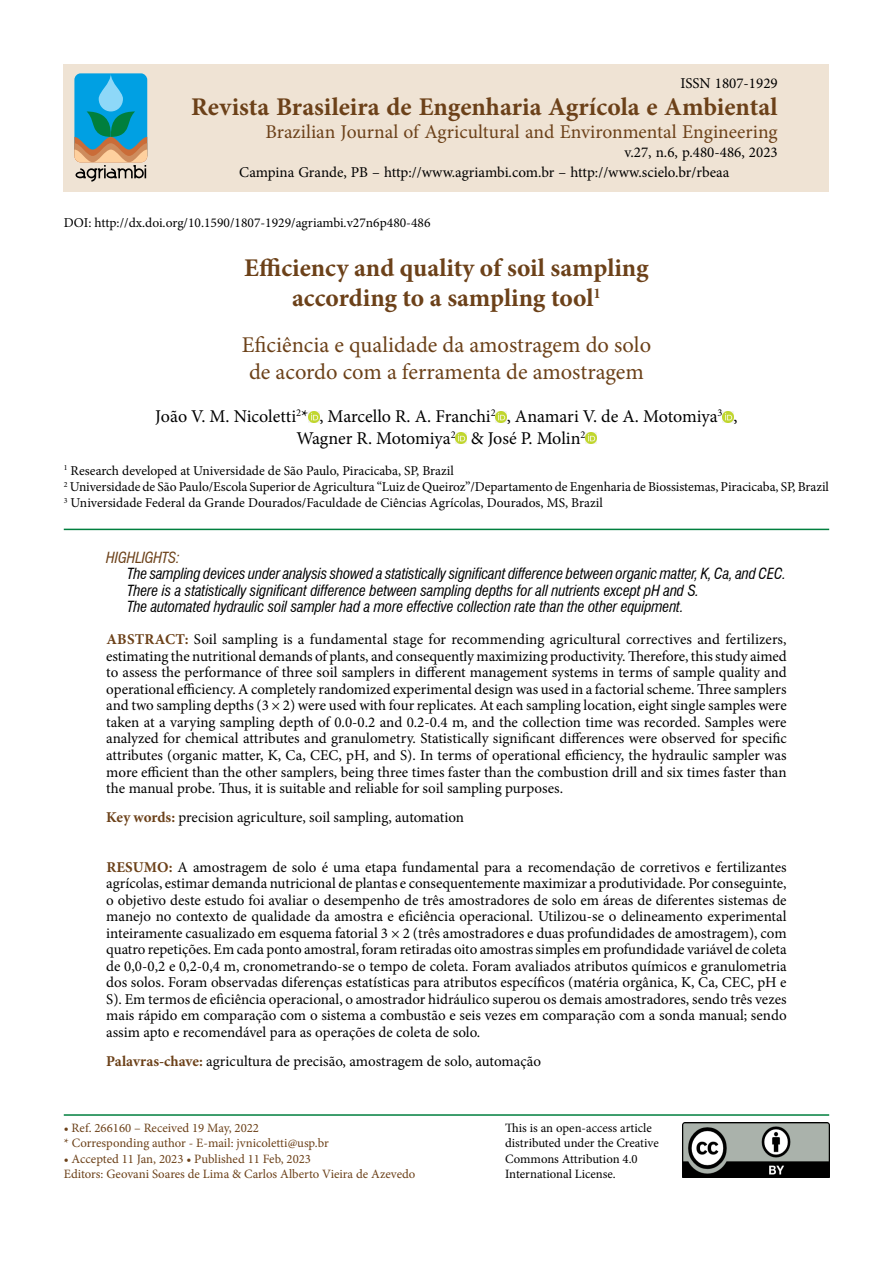
<style>
.page{position:relative;width:893px;height:1263px;background:#fff}
.page>*{position:absolute;margin:0;border:0;box-sizing:border-box;transform-origin:0 0}
.t1{font:700 25.5px/30.6px "Minion Pro";letter-spacing:-.005em;color:#6c4119;text-align:center}
.t2{font:22.5px/27px "Minion Pro";color:#6c4119;text-align:center}
.t3{font:19.5px "Minion Pro";color:#6c4119}
.t4{font:18px/21.6px "Minion Pro";letter-spacing:-.005em;color:#000}
.t5{font:15px/16.5px "Minion Pro";color:#000;text-align:justify}
.t6{font:italic condensed 15px/16.5px "Swiss 721 BT";letter-spacing:-.01em;color:#000}
.t7{font:italic condensed 15px "Swiss 721 BT";letter-spacing:-.01em;color:#6c4119}
.t8{font:13.5px/16.2px "Minion Pro";color:#000}
.t9{font:12.75px/15.3px "Minion Pro";color:#6c4119}
.t10{font:12.75px/15.3px "Minion Pro";color:#000}
.s1{font-weight:700;color:#6c4119}
</style>
<div class="page">
<div style="left:64px;top:64px;width:765px;height:127px;background:#efe3d4"></div>
<img style="left:682px;top:1123px;width:147px;height:55px">
<svg style="left:74px;top:73px;width:73px;height:109px;background:#53a2b4"></svg>
<hr style="left:64px;top:1114px;width:765px;height:2px;background:#007f3e">
<svg style="left:308px;top:411px;width:11px;height:11px"></svg>
<svg style="left:496px;top:411px;width:11px;height:11px"></svg>
<svg style="left:723px;top:411px;width:11px;height:11px"></svg>
<svg style="left:456px;top:433px;width:11px;height:11px"></svg>
<svg style="left:586px;top:433px;width:11px;height:11px"></svg>
<hr style="left:64px;top:529px;width:765px;height:1px;background:#007f3e">
<p class="t5" style="left:680px;top:75px;width:99px">ISSN 1807-1929</p>
<h1 class="t1" style="left:191px;top:91px;width:588px">Revista Brasileira de Engenharia Agrícola e Ambiental</h1>
<h3 class="t3" style="left:265px;top:119px;width:514px">Brazilian Journal of Agricultural and Environmental Engineering</h3>
<p class="t5" style="left:624px;top:144px;width:155px">v.27, n.6, p.480-486, 2023</p>
<p class="t5" style="left:239px;top:164px;width:492px">Campina Grande, PB – http://www.agriambi.com.br – http://www.scielo.br/rbeaa</p>
<p class="t8" style="left:64px;top:215px;width:368px">DOI: http://dx.doi.org/10.1590/1807-1929/agriambi.v27n6p480-486</p>
<h1 class="t1" style="left:244px;top:252px;width:406px">Efficiency and quality of soil sampling according to a sampling tool<sup>1</sup></h1>
<h2 class="t2" style="left:242px;top:332px;width:411px">Eficiência e qualidade da amostragem do solo de acordo com a ferramenta de amostragem</h2>
<p class="t4" style="left:296px;top:406px;width:443px;text-indent:-141px">João V. M. Nicoletti<sup>2</sup>* , Marcello R. A. Franchi<sup>2</sup> , Anamari V. de A. Motomiya<sup>3</sup> ,<br>Wagner R. Motomiya<sup>2</sup> &amp; José P. Molin<sup>2</sup></p>
<p class="t8" style="left:64px;top:463px;width:767px"><sup>1</sup> Research developed at Universidade de São Paulo, Piracicaba, SP, Brazil<br><sup>2</sup> Universidade de São Paulo/Escola Superior de Agricultura “Luiz de Queiroz”/Departamento de Engenharia de Biossistemas, Piracicaba, SP, Brazil<br><sup>3</sup> Universidade Federal da Grande Dourados/Faculdade de Ciências Agrícolas, Dourados, MS, Brazil</p>
<p class="t7" style="left:106px;top:548px;width:75px">HIGHLIGHTS:</p>
<p class="t6" style="left:128px;top:566px;width:660px">The sampling devices under analysis showed a statistically significant difference between organic matter, K, Ca, and CEC.<br>There is a statistically significant difference between sampling depths for all nutrients except pH and S.<br>The automated hydraulic soil sampler had a more effective collection rate than the other equipment.</p>
<p class="t5" style="left:106px;top:631px;width:682px"><span class="s1">ABSTRACT:</span> Soil sampling is a fundamental stage for recommending agricultural correctives and fertilizers, estimating the nutritional demands of plants, and consequently maximizing productivity. Therefore, this study aimed to assess the performance of three soil samplers in different management systems in terms of sample quality and operational efficiency. A completely randomized experimental design was used in a factorial scheme. Three samplers and two sampling depths (3 × 2) were used with four replicates. At each sampling location, eight single samples were taken at a varying sampling depth of 0.0-0.2 and 0.2-0.4 m, and the collection time was recorded. Samples were analyzed for chemical attributes and granulometry. Statistically significant differences were observed for specific attributes (organic matter, K, Ca, CEC, pH, and S). In terms of operational efficiency, the hydraulic sampler was more efficient than the other samplers, being three times faster than the combustion drill and six times faster than the manual probe. Thus, it is suitable and reliable for soil sampling purposes.</p>
<p class="t5" style="left:106px;top:809px;width:359px"><span class="s1">Key words:</span> precision agriculture, soil sampling, automation</p>
<p class="t5" style="left:106px;top:859px;width:682px"><span class="s1">RESUMO:</span> A amostragem de solo é uma etapa fundamental para a recomendação de corretivos e fertilizantes agrícolas, estimar demanda nutricional de plantas e consequentemente maximizar a produtividade. Por conseguinte, o objetivo deste estudo foi avaliar o desempenho de três amostradores de solo em áreas de diferentes sistemas de manejo no contexto de qualidade da amostra e eficiência operacional. Utilizou-se o delineamento experimental inteiramente casualizado em esquema fatorial 3 × 2 (três amostradores e duas profundidades de amostragem), com quatro repetições. Em cada ponto amostral, foram retiradas oito amostras simples em profundidade variável de coleta de 0,0-0,2 e 0,2-0,4 m, cronometrando-se o tempo de coleta. Foram avaliados atributos químicos e granulometria dos solos. Foram observadas diferenças estatísticas para atributos específicos (matéria orgânica, K, Ca, CEC, pH e S). Em termos de eficiência operacional, o amostrador hidráulico superou os demais amostradores, sendo três vezes mais rápido em comparação com o sistema a combustão e seis vezes em comparação com a sonda manual; sendo assim apto e recomendável para as operações de coleta de solo.</p>
<p class="t5" style="left:106px;top:1053px;width:436px"><span class="s1">Palavras-chave:</span> agricultura de precisão, amostragem de solo, automação</p>
<p class="t9" style="left:64px;top:1120px;width:267px">• Ref. 266160 – Received 19 May, 2022<br>* Corresponding author - E-mail: jvnicoletti@usp.br</p>
<p class="t9" style="left:64px;top:1151px;width:353px">• Accepted 11 Jan, 2023 • Published 11 Feb, 2023<br>Editors: Geovani Soares de Lima &amp; Carlos Alberto Vieira de Azevedo</p>
<p class="t10" style="left:505px;top:1120px;width:155px">This is an open-access article distributed under the Creative<br>Commons Attribution 4.0<br>International License.</p>
</div>
